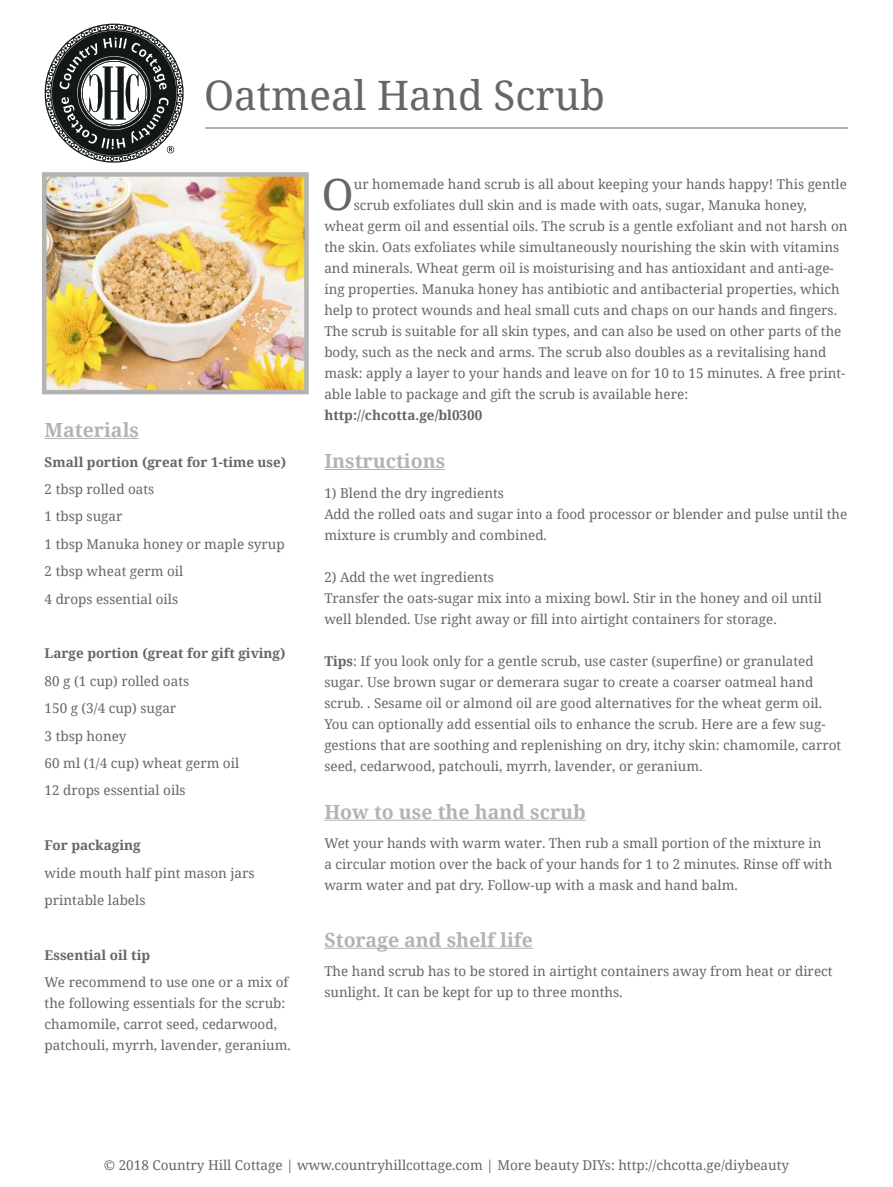
<style>
.page{position:relative;width:893px;height:1187px;background:#fff}
.page>*{position:absolute;margin:0;border:0;box-sizing:border-box;transform-origin:0 0}
.t1{font:42.9px "Noto Serif";color:#666}
.t2{font:40.5px "Noto Serif";color:#666}
.t3{font:700 19.5px "Noto Serif";color:#b3b3b3}
.t4{font:13.5px/21px "Noto Serif";color:#666}
.t5{font:700 13.5px "Noto Serif";color:#666}
.s1{font-weight:700}
</style>
<div class="page">
<hr style="left:206px;top:127px;width:642px;height:2px;background:#b3b3b3">
<svg style="left:45px;top:24px;width:138px;height:138px"></svg>
<hr style="left:324px;top:469px;width:121px;height:1px;background:#b3b3b3">
<hr style="left:324px;top:819px;width:262px;height:1px;background:#b3b3b3">
<hr style="left:324px;top:947px;width:209px;height:1px;background:#b3b3b3">
<img style="left:48px;top:178px;width:255px;height:210px">
<div style="left:42px;top:172px;width:267px;height:222px;border:5px solid #b3b3b3"></div>
<hr style="left:45px;top:438px;width:94px;height:1px;background:#b3b3b3">
<h2 class="t2" style="left:204px;top:78px;width:402px">Oatmeal Hand Scrub</h2>
<h3 class="t3" style="left:45px;top:422px;width:96px">Materials</h3>
<p class="t5" style="left:45px;top:456px;width:243px">Small portion (great for 1-time use)</p>
<p class="t4" style="left:45px;top:476px;width:242px;line-height:27.5px">2 tbsp rolled oats<br>1 tbsp sugar<br>1 tbsp Manuka honey or maple syrup<br>2 tbsp wheat germ oil<br>4 drops essential oils</p>
<p class="t5" style="left:45px;top:648px;width:242px">Large portion (great for gift giving)</p>
<p class="t4" style="left:45px;top:668px;width:196px;line-height:27.5px">80 g (1 cup) rolled oats<br>150 g (3/4 cup) sugar<br>3 tbsp honey<br>60 ml (1/4 cup) wheat germ oil<br>12 drops essential oils</p>
<p class="t5" style="left:45px;top:839px;width:98px">For packaging</p>
<p class="t4" style="left:45px;top:860px;width:211px;line-height:27.5px">wide mouth half pint mason jars printable labels</p>
<p class="t5" style="left:45px;top:949px;width:107px">Essential oil tip</p>
<p class="t4" style="left:45px;top:972px;width:248px">We recommend to use one or a mix of the following essentials for the scrub: chamomile, carrot seed, cedarwood, patchouli, myrrh, lavender, geranium.</p>
<h1 class="t1" style="left:322px;top:177px;width:33px">O</h1>
<p class="t4" style="left:354px;top:175px;width:495px">ur homemade hand scrub is all about keeping your hands happy! This gentle</p>
<p class="t4" style="left:354px;top:196px;width:454px">scrub exfoliates dull skin and is made with oats, sugar, Manuka honey,</p>
<p class="t4" style="left:324px;top:217px;width:525px">wheat germ oil and essential oils. The scrub is a gentle exfoliant and not harsh on</p>
<p class="t4" style="left:324px;top:238px;width:516px">the skin. Oats exfoliates while simultaneously nourishing the skin with vitamins</p>
<p class="t4" style="left:324px;top:259px;width:511px">and minerals. Wheat germ oil is moisturising and has antioxidant and anti-age-</p>
<p class="t4" style="left:324px;top:280px;width:517px">ing properties. Manuka honey has antibiotic and antibacterial properties, which</p>
<p class="t4" style="left:324px;top:299px;width:514px">help to protect wounds and heal small cuts and chaps on our hands and fingers.</p>
<p class="t4" style="left:324px;top:322px;width:519px">The scrub is suitable for all skin types, and can also be used on other parts of the</p>
<p class="t4" style="left:324px;top:343px;width:504px">body, such as the neck and arms. The scrub also doubles as a revitalising hand</p>
<p class="t4" style="left:324px;top:364px;width:523px">mask: apply a layer to your hands and leave on for 10 to 15 minutes. A free print-</p>
<p class="t4" style="left:324px;top:385px;width:365px">able lable to package and gift the scrub is available here:</p>
<p class="t5" style="left:324px;top:409px;width:159px">http://chcotta.ge/bl0300</p>
<h3 class="t3" style="left:324px;top:453px;width:122px">Instructions</h3>
<p class="t4" style="left:324px;top:483px;width:524px">1) Blend the dry ingredients<br>Add the rolled oats and sugar into a food processor or blender and pulse until the mixture is crumbly and combined.</p>
<p class="t4" style="left:324px;top:567px;width:499px">2) Add the wet ingredients<br>Transfer the oats-sugar mix into a mixing bowl. Stir in the honey and oil until well blended. Use right away or fill into airtight containers for storage.</p>
<p class="t4" style="left:324px;top:649px;width:518px"><span class="s1">Tips</span>: If you look only for a gentle scrub, use caster (superfine) or granulated sugar. Use brown sugar or demerara sugar to create a coarser oatmeal hand scrub. . Sesame oil or almond oil are good alternatives for the wheat germ oil.<br>You can optionally add essential oils to enhance the scrub. Here are a few sug&shy;gestions that are soothing and replenishing on dry, itchy skin: chamomile, carrot seed, cedarwood, patchouli, myrrh, lavender, or geranium.</p>
<h3 class="t3" style="left:324px;top:803px;width:263px">How to use the hand scrub</h3>
<p class="t4" style="left:324px;top:834px;width:509px">Wet your hands with warm water. Then rub a small portion of the mixture in a circular motion over the back of your hands for 1 to 2 minutes. Rinse off with warm water and pat dry. Follow-up with a mask and hand balm.</p>
<h3 class="t3" style="left:324px;top:931px;width:210px">Storage and shelf life</h3>
<p class="t4" style="left:324px;top:962px;width:510px">The hand scrub has to be stored in airtight containers away from heat or direct sunlight. It can be kept for up to three months.</p>
<p class="t4" style="left:104px;top:1155px;width:687px">© 2018 Country Hill Cottage | www.countryhillcottage.com | More beauty DIYs: http://chcotta.ge/diybeauty</p>
</div>
